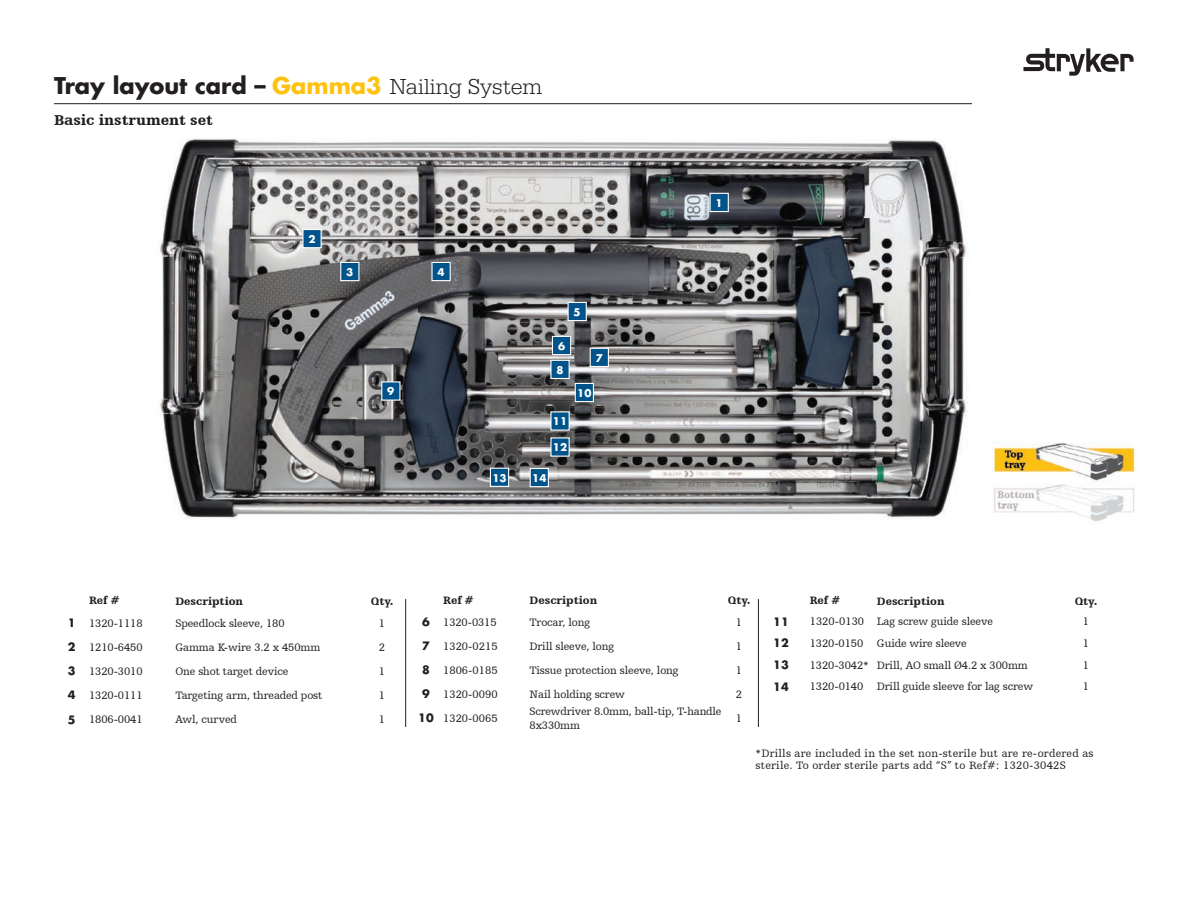
<style>
.page{position:relative;width:1188px;height:918px;background:#fff}
.page>*{position:absolute;margin:0;border:0;box-sizing:border-box;transform-origin:0 0}
.ICS-TOP_BOLD{font:700 22.5px "Futura For Stryker";color:#231f20}
.t1{font:900 15px "Humanist Slabserif 712 BT";color:#231f20}
.ICS_CONTENT_LEFT{font:11.25px/13.2px "Humanist Slabserif 712 BT";letter-spacing:-.01em;color:#231f20}
.Letter_Code{font:11.25px/12px "Humanist Slabserif 712 BT";letter-spacing:.02em;color:#231f20}
.ICS_CONTENT{font:11.25px "Humanist Slabserif 712 BT";color:#231f20}
.ICS_Info_Left{font:900 11.25px "Humanist Slabserif 712 BT";color:#231f20}
.ICS_INFO{font:900 11.25px "Humanist Slabserif 712 BT";color:#231f20}
.Letter_Code-2{font:700 11.25px "Futura For Stryker";letter-spacing:.02em;color:#231f20}
.ICS_CONTENT-2{font:900 11.25px "Humanist Slabserif 712 BT";color:#231f20}
.circle-number{font:700 10.35px "Futura For Stryker";letter-spacing:.02em;color:#fff}
.s1{color:#fec210}
.s2{font-family:"URW Egyptienne TOT";font-weight:300}
</style>
<div class="page">
<svg style="left:1023px;top:48px;width:111px;height:28px"></svg>
<img style="left:993px;top:443px;width:143px;height:79px">
<hr style="left:54px;top:103px;width:918px;height:1px;background:#231f20">
<hr style="left:405px;top:599px;width:1px;height:128px;background:#231f20">
<hr style="left:758px;top:599px;width:1px;height:128px;background:#231f20">
<img style="left:159px;top:138px;width:809px;height:382px">
<div style="left:431px;top:262px;width:20px;height:19px;background:#00548b;border:1px solid #fff"></div>
<div style="left:340px;top:262px;width:19px;height:19px;background:#00548b;border:1px solid #fff"></div>
<div style="left:710px;top:193px;width:19px;height:19px;background:#00548b;border:1px solid #fff"></div>
<div style="left:568px;top:302px;width:19px;height:19px;background:#00548b;border:1px solid #fff"></div>
<div style="left:302px;top:229px;width:20px;height:19px;background:#00548b;border:1px solid #fff"></div>
<div style="left:552px;top:336px;width:19px;height:19px;background:#00548b;border:1px solid #fff"></div>
<div style="left:590px;top:348px;width:19px;height:19px;background:#00548b;border:1px solid #fff"></div>
<div style="left:575px;top:383px;width:19px;height:19px;background:#00548b;border:1px solid #fff"></div>
<div style="left:550px;top:437px;width:20px;height:20px;background:#00548b;border:1px solid #fff"></div>
<div style="left:381px;top:381px;width:20px;height:20px;background:#00548b;border:1px solid #fff"></div>
<div style="left:490px;top:468px;width:19px;height:19px;background:#00548b;border:1px solid #fff"></div>
<div style="left:530px;top:468px;width:19px;height:19px;background:#00548b;border:1px solid #fff"></div>
<div style="left:550px;top:411px;width:20px;height:20px;background:#00548b;border:1px solid #fff"></div>
<div style="left:550px;top:360px;width:20px;height:19px;background:#00548b;border:1px solid #fff"></div>
<p class="ICS-TOP_BOLD" style="left:54px;top:71px;width:490px">Tray layout card – <span class="s1">Gamma3</span> <span class="s2">Nailing System</span></p>
<p class="t1" style="left:54px;top:111px;width:161px">Basic instrument set</p>
<p class="circle-number" style="left:308px;top:232px;width:9px">2</p>
<p class="circle-number" style="left:346px;top:265px;width:9px">3</p>
<p class="circle-number" style="left:438px;top:265px;width:9px">4</p>
<p class="circle-number" style="left:387px;top:385px;width:9px">9</p>
<p class="circle-number" style="left:574px;top:305px;width:9px">5</p>
<p class="circle-number" style="left:558px;top:339px;width:9px">6</p>
<p class="circle-number" style="left:557px;top:363px;width:9px">8</p>
<p class="circle-number" style="left:553px;top:415px;width:16px">11</p>
<p class="circle-number" style="left:553px;top:441px;width:16px">12</p>
<p class="circle-number" style="left:492px;top:471px;width:16px">13</p>
<p class="circle-number" style="left:532px;top:471px;width:16px">14</p>
<p class="circle-number" style="left:596px;top:351px;width:9px">7</p>
<p class="circle-number" style="left:577px;top:386px;width:16px">10</p>
<p class="circle-number" style="left:716px;top:196px;width:9px">1</p>
<p class="ICS_INFO" style="left:89px;top:593px;width:32px">Ref #</p>
<p class="ICS_Info_Left" style="left:176px;top:594px;width:69px">Description</p>
<p class="ICS_INFO" style="left:371px;top:594px;width:24px">Qty.</p>
<p class="Letter_Code-2" style="left:68px;top:615px;width:9px">1</p>
<p class="ICS_CONTENT_LEFT" style="left:89px;top:616px;width:55px">1320-1118</p>
<p class="ICS_CONTENT_LEFT" style="left:176px;top:616px;width:111px">Speedlock sleeve, 180</p>
<p class="ICS_CONTENT_LEFT" style="left:379px;top:616px;width:8px">1</p>
<p class="Letter_Code-2" style="left:68px;top:640px;width:9px">2</p>
<p class="ICS_CONTENT_LEFT" style="left:89px;top:640px;width:55px">1210-6450</p>
<p class="ICS_CONTENT_LEFT" style="left:176px;top:640px;width:146px">Gamma K-wire 3.2 x 450mm</p>
<p class="ICS_CONTENT_LEFT" style="left:379px;top:640px;width:8px">2</p>
<p class="Letter_Code-2" style="left:68px;top:664px;width:9px">3</p>
<p class="ICS_CONTENT_LEFT" style="left:89px;top:664px;width:55px">1320-3010</p>
<p class="ICS_CONTENT_LEFT" style="left:176px;top:664px;width:114px">One shot target device</p>
<p class="ICS_CONTENT_LEFT" style="left:379px;top:664px;width:8px">1</p>
<p class="Letter_Code-2" style="left:68px;top:688px;width:9px">4</p>
<p class="ICS_CONTENT_LEFT" style="left:89px;top:689px;width:55px">1320-0111</p>
<p class="ICS_CONTENT_LEFT" style="left:176px;top:689px;width:148px">Targeting arm, threaded post</p>
<p class="ICS_CONTENT_LEFT" style="left:379px;top:689px;width:8px">1</p>
<p class="Letter_Code-2" style="left:68px;top:712px;width:9px">5</p>
<p class="ICS_CONTENT_LEFT" style="left:89px;top:713px;width:55px">1806-0041</p>
<p class="ICS_CONTENT_LEFT" style="left:176px;top:713px;width:63px">Awl, curved</p>
<p class="ICS_CONTENT_LEFT" style="left:379px;top:713px;width:8px">1</p>
<p class="ICS_CONTENT-2" style="left:443px;top:593px;width:32px">Ref #</p>
<p class="ICS_Info_Left" style="left:530px;top:594px;width:69px">Description</p>
<p class="ICS_INFO" style="left:728px;top:594px;width:24px">Qty.</p>
<p class="Letter_Code-2" style="left:422px;top:614px;width:9px">6</p>
<p class="ICS_CONTENT_LEFT" style="left:443px;top:615px;width:55px">1320-0315</p>
<p class="ICS_CONTENT_LEFT" style="left:530px;top:615px;width:62px">Trocar, long</p>
<p class="ICS_CONTENT_LEFT" style="left:736px;top:615px;width:8px">1</p>
<p class="Letter_Code-2" style="left:422px;top:638px;width:9px">7</p>
<p class="ICS_CONTENT" style="left:443px;top:639px;width:56px">1320-0215</p>
<p class="ICS_CONTENT_LEFT" style="left:530px;top:639px;width:86px">Drill sleeve, long</p>
<p class="ICS_CONTENT_LEFT" style="left:736px;top:639px;width:8px">1</p>
<p class="Letter_Code-2" style="left:422px;top:662px;width:9px">8</p>
<p class="ICS_CONTENT" style="left:443px;top:663px;width:56px">1806-0185</p>
<p class="ICS_CONTENT_LEFT" style="left:530px;top:663px;width:151px">Tissue protection sleeve, long</p>
<p class="ICS_CONTENT_LEFT" style="left:736px;top:663px;width:8px">1</p>
<p class="Letter_Code-2" style="left:422px;top:687px;width:9px">9</p>
<p class="ICS_CONTENT" style="left:443px;top:687px;width:56px">1320-0090</p>
<p class="ICS_CONTENT_LEFT" style="left:530px;top:687px;width:97px">Nail holding screw</p>
<p class="ICS_CONTENT_LEFT" style="left:736px;top:687px;width:8px">2</p>
<p class="Letter_Code-2" style="left:418px;top:711px;width:17px">10</p>
<p class="ICS_CONTENT" style="left:443px;top:712px;width:56px">1320-0065</p>
<p class="ICS_CONTENT_LEFT" style="left:530px;top:705px;width:193px">Screwdriver 8.0mm, ball-tip, T-handle<br>8x330mm</p>
<p class="ICS_CONTENT_LEFT" style="left:736px;top:712px;width:8px">1</p>
<p class="ICS_INFO" style="left:810px;top:593px;width:32px">Ref #</p>
<p class="ICS_Info_Left" style="left:877px;top:594px;width:69px">Description</p>
<p class="ICS_INFO" style="left:1075px;top:594px;width:24px">Qty.</p>
<p class="Letter_Code-2" style="left:773px;top:614px;width:17px">11</p>
<p class="ICS_CONTENT" style="left:810px;top:615px;width:56px">1320-0130</p>
<p class="ICS_CONTENT_LEFT" style="left:877px;top:615px;width:117px">Lag screw guide sleeve</p>
<p class="ICS_CONTENT_LEFT" style="left:1083px;top:615px;width:8px">1</p>
<p class="Letter_Code-2" style="left:773px;top:636px;width:17px">12</p>
<p class="ICS_CONTENT_LEFT" style="left:810px;top:637px;width:55px">1320-0150</p>
<p class="ICS_CONTENT_LEFT" style="left:877px;top:637px;width:91px">Guide wire sleeve</p>
<p class="ICS_CONTENT_LEFT" style="left:1083px;top:637px;width:8px">1</p>
<p class="Letter_Code-2" style="left:773px;top:657px;width:17px">13</p>
<p class="ICS_CONTENT_LEFT" style="left:810px;top:658px;width:61px">1320-3042*</p>
<p class="ICS_CONTENT_LEFT" style="left:877px;top:658px;width:152px">Drill, AO small Ø4.2 x 300mm</p>
<p class="ICS_CONTENT_LEFT" style="left:1083px;top:658px;width:8px">1</p>
<p class="Letter_Code-2" style="left:773px;top:679px;width:17px">14</p>
<p class="ICS_CONTENT_LEFT" style="left:810px;top:680px;width:55px">1320-0140</p>
<p class="ICS_CONTENT_LEFT" style="left:877px;top:680px;width:158px">Drill guide sleeve for lag screw</p>
<p class="ICS_CONTENT_LEFT" style="left:1083px;top:680px;width:8px">1</p>
<p class="Letter_Code" style="left:756px;top:747px;width:339px">*Drills are included in the set non-sterile but are re-ordered as sterile. To order sterile parts add “S” to Ref#: 1320-3042S</p>
</div>
